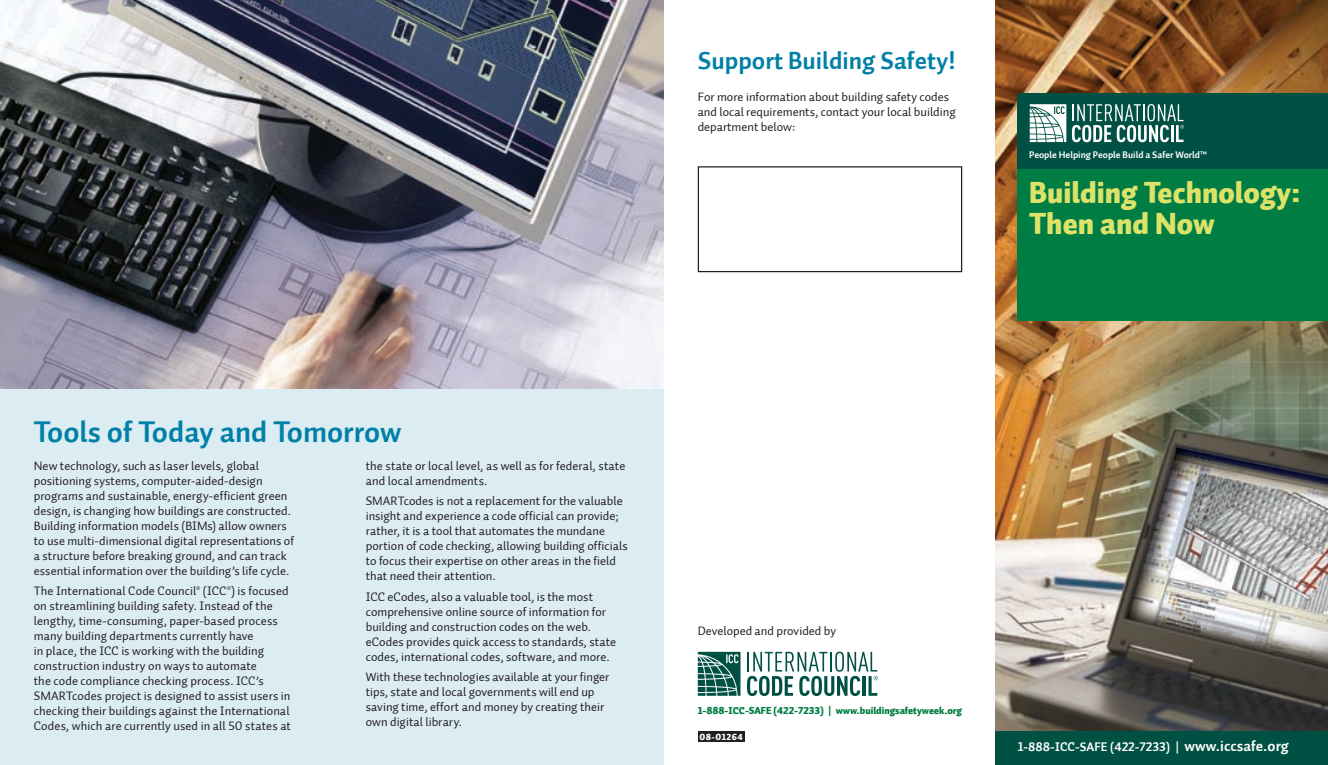
<style>
.page{position:relative;width:1328px;height:765px;background:#fff}
.page>*{position:absolute;margin:0;border:0;box-sizing:border-box;transform-origin:0 0}
.t1{font:30px/31.2px "Auto 1 Black LF";color:#dde269}
.t2{font:30px "Auto 1 Bold LF";color:#0080a7}
.t3{font:25px "Auto 1 Bold LF";color:#0080a7}
.t4{font:12.5px/15px "Auto 1 Regular LF";color:#231f20}
.t5{font:12.5px "Auto 1 Bold LF";color:#fff}
.t6{font:10px "Auto 1 Black LF";letter-spacing:-.005em;color:#007d43}
.t7{font:9.62px "Auto 1 Bold LF";color:#fff}
.t8{font:8.75px "Auto 1 Black LF";letter-spacing:.05em;color:#fff}
.s1{font-size:15px}
</style>
<div class="page">
<div style="left:697px;top:166px;width:265px;height:106px;border:1px solid #231f20"></div>
<svg style="left:697px;top:652px;width:43px;height:44px;background:#3f7c71"></svg>
<svg style="left:747px;top:652px;width:130px;height:44px"></svg>
<img style="left:995px;top:0;width:332px;height:731px">
<div style="left:1017px;top:162px;width:310px;height:159px;background:#007d43"></div>
<div style="left:1017px;top:93px;width:310px;height:76px;background:#005143"></div>
<svg style="left:1029px;top:104px;width:154px;height:38px"></svg>
<div style="left:0;top:0;width:664px;height:765px;background:#dcecf3"></div>
<img style="left:0;top:0;width:664px;height:389px">
<div style="left:995px;top:731px;width:332px;height:34px;background:#005143"></div>
<div style="left:697px;top:731px;width:47px;height:11px;background:#231f20"></div>
<h2 class="t3" style="left:697px;top:44px;width:259px">Support Building Safety!</h2>
<p class="t4" style="left:697px;top:89px;width:259px">For more information about building safety codes and local requirements, contact your local building department below:</p>
<p class="t7" style="left:1029px;top:149px;width:179px">People Helping People Build a Safer World™</p>
<h1 class="t1" style="left:1029px;top:178px;width:273px">Building Technology:<br>Then and Now</h1>
<h1 class="t2" style="left:34px;top:412px;width:369px">Tools of Today and Tomorrow</h1>
<p class="t4" style="left:366px;top:458px;width:261px">the state or local level, as well as for federal, state and local amendments.</p>
<p class="t4" style="left:366px;top:494px;width:264px">SMARTcodes is not a replacement for the valuable insight and experience a code official can provide; rather, it is a tool that automates the mundane portion of code checking, allowing building officials to focus their expertise on other areas in the field that need their attention.</p>
<p class="t4" style="left:366px;top:589px;width:252px">ICC eCodes, also a valuable tool, is the most comprehensive online source of information for building and construction codes on the web. eCodes provides quick access to standards, state codes, international codes, software, and more.</p>
<p class="t4" style="left:366px;top:670px;width:245px">With these technologies available at your finger tips, state and local governments will end up saving time, effort and money by creating their own digital library.</p>
<p class="t4" style="left:34px;top:458px;width:262px">New technology, such as laser levels, global positioning systems, computer-aided-design programs and sustainable, energy-efficient green design, is changing how buildings are constructed.<br>Building information models (BIMs) allow owners to use multi-dimensional digital representations of a structure before breaking ground, and can track essential information over the building’s life cycle.</p>
<p class="t4" style="left:34px;top:584px;width:259px">The International Code Council<sup>®</sup> (ICC<sup>®</sup>) is focused on streamlining building safety. Instead of the lengthy, time-consuming, paper-based process many building departments currently have<br>in place, the ICC is working with the building construction industry on ways to automate<br>the code compliance checking process. ICC’s SMARTcodes project is designed to assist users in checking their buildings against the International Codes, which are currently used in all 50 states at</p>
<p class="t4" style="left:697px;top:624px;width:140px">Developed and provided by</p>
<p class="t6" style="left:697px;top:704px;width:266px">1-888-ICC-SAFE (422-7233) | www.buildingsafetyweek.org</p>
<p class="t8" style="left:699px;top:731px;width:45px">08-01264</p>
<p class="t5" style="left:1017px;top:739px;width:272px">1-888-ICC-SAFE (422-7233) | <span class="s1">www.iccsafe.org</span></p>
</div>
